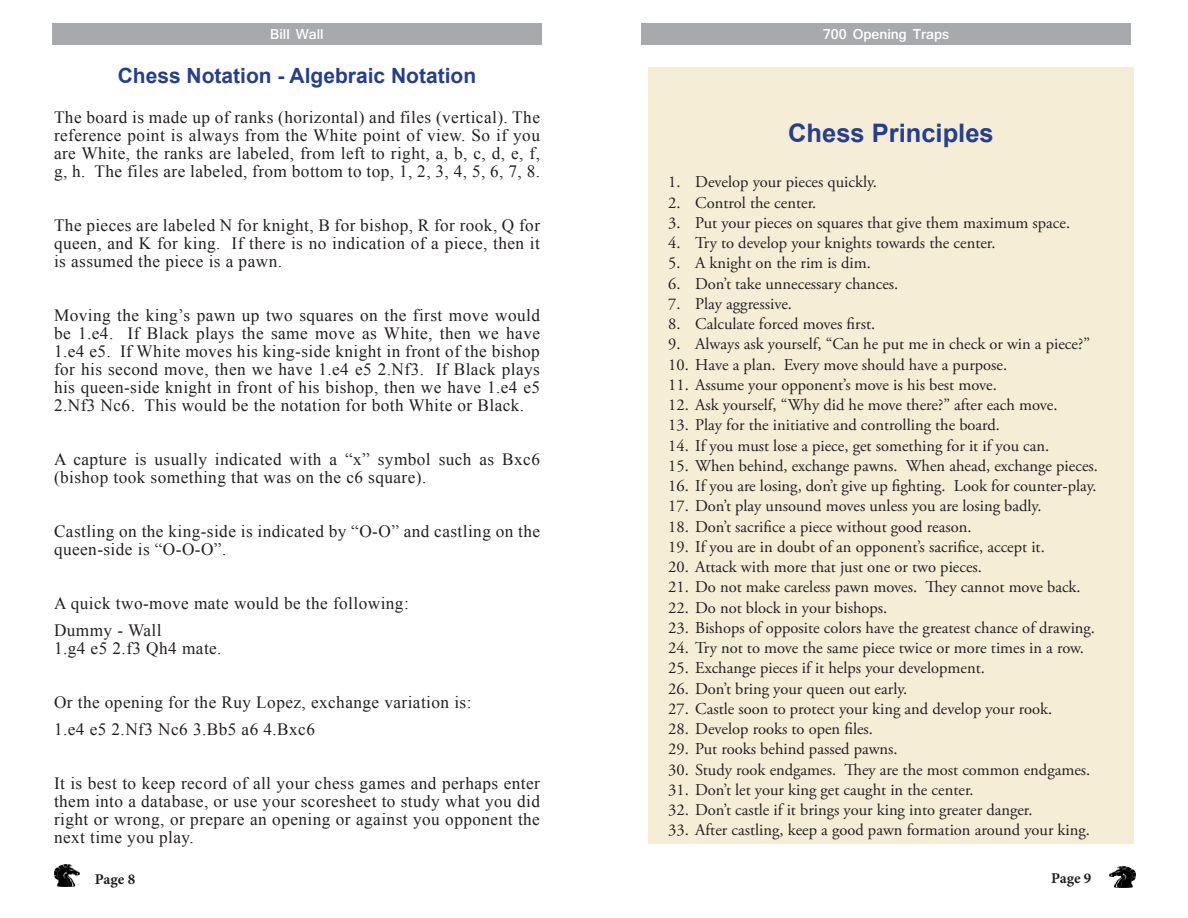
<style>
.page{position:relative;width:1188px;height:918px;background:#fff}
.page>*{position:absolute;margin:0;border:0;box-sizing:border-box;transform-origin:0 0}
.Sub_Headers{font:700 25.5px "Arial";color:#253f8e}
.Sub_Headers-2{font:700 21px "Arial";color:#253f8e}
.Body_Text{font:17.25px/18px "Times New Roman";letter-spacing:.025em;color:#231f20;text-align:justify}
.List{font:17.25px "Times New Roman";letter-spacing:.025em;color:#231f20}
.List-2{font:16.5px "Adobe Garamond Pro";color:#231f20}
.t1{font:700 15px "Shruti";color:#fff}
.t2{font:700 15px "Minion Pro";color:#231f20}
</style>
<div class="page">
<img style="left:54px;top:865px;width:26px;height:21px">
<img style="left:1110px;top:866px;width:26px;height:22px">
<div style="left:642px;top:24px;width:489px;height:21px;background:#a8a9ad"></div>
<div style="left:52px;top:24px;width:490px;height:21px;background:#a8a9ad"></div>
<div style="left:648px;top:68px;width:486px;height:776px;background:#f6edd6"></div>
<p class="t1" style="left:270px;top:25px;width:55px">Bill Wall</p>
<p class="t1" style="left:823px;top:25px;width:128px">700 Opening Traps</p>
<p class="Sub_Headers-2" style="left:118px;top:61px;width:360px">Chess Notation - Algebraic Notation</p>
<p class="Body_Text" style="left:54px;top:108px;width:488px">The board is made up of ranks (horizontal) and files (vertical). The reference point is always from the White point of view. So if you are White, the ranks are labeled, from left to right, a, b, c, d, e, f, g, h. The files are labeled, from bottom to top, 1, 2, 3, 4, 5, 6, 7, 8.</p>
<p class="Body_Text" style="left:54px;top:216px;width:488px">The pieces are labeled N for knight, B for bishop, R for rook, Q for queen, and K for king. If there is no indication of a piece, then it is assumed the piece is a pawn.</p>
<p class="Body_Text" style="left:54px;top:306px;width:488px">Moving the king’s pawn up two squares on the first move would be 1.e4. If Black plays the same move as White, then we have 1.e4 e5. If White moves his king-side knight in front of the bishop for his second move, then we have 1.e4 e5 2.Nf3. If Black plays his queen-side knight in front of his bishop, then we have 1.e4 e5<br>2.Nf3 Nc6. This would be the notation for both White or Black.</p>
<p class="Sub_Headers" style="left:788px;top:116px;width:207px">Chess Principles</p>
<p class="List-2" style="left:668px;top:172px;width:210px">1. Develop your pieces quickly.</p>
<p class="List-2" style="left:668px;top:192px;width:150px">2. Control the center.</p>
<p class="List-2" style="left:668px;top:213px;width:403px">3. Put your pieces on squares that give them maximum space.</p>
<p class="List-2" style="left:668px;top:233px;width:329px">4. Try to develop your knights towards the center.</p>
<p class="List-2" style="left:668px;top:253px;width:204px">5. A knight on the rim is dim.</p>
<p class="List-2" style="left:668px;top:273px;width:232px">6. Don’t take unnecessary chances.</p>
<p class="List-2" style="left:668px;top:294px;width:125px">7. Play aggressive.</p>
<p class="List-2" style="left:668px;top:314px;width:208px">8. Calculate forced moves first.</p>
<p class="List-2" style="left:668px;top:334px;width:423px">9. Always ask yourself, “Can he put me in check or win a piece?”</p>
<p class="List-2" style="left:668px;top:354px;width:340px">10. Have a plan. Every move should have a purpose.</p>
<p class="List-2" style="left:668px;top:375px;width:330px">11. Assume your opponent’s move is his best move.</p>
<p class="List-2" style="left:668px;top:395px;width:391px">12. Ask yourself, “Why did he move there?” after each move.</p>
<p class="List-2" style="left:668px;top:415px;width:333px">13. Play for the initiative and controlling the board.</p>
<p class="List-2" style="left:668px;top:435px;width:383px">14. If you must lose a piece, get something for it if you can.</p>
<p class="List-2" style="left:668px;top:456px;width:431px">15. When behind, exchange pawns. When ahead, exchange pieces.</p>
<p class="List-2" style="left:668px;top:476px;width:430px">16. If you are losing, don’t give up fighting. Look for counter-play.</p>
<p class="List-2" style="left:668px;top:496px;width:375px">17. Don’t play unsound moves unless you are losing badly.</p>
<p class="List-2" style="left:668px;top:516px;width:305px">18. Don’t sacrifice a piece without good reason.</p>
<p class="List-2" style="left:668px;top:537px;width:378px">19. If you are in doubt of an opponent’s sacrifice, accept it.</p>
<p class="List-2" style="left:668px;top:557px;width:315px">20. Attack with more that just one or two pieces.</p>
<p class="List-2" style="left:668px;top:577px;width:414px">21. Do not make careless pawn moves. They cannot move back.</p>
<p class="List-2" style="left:668px;top:597px;width:221px">22. Do not block in your bishops.</p>
<p class="List-2" style="left:668px;top:618px;width:428px">23. Bishops of opposite colors have the greatest chance of drawing.</p>
<p class="List-2" style="left:668px;top:638px;width:417px">24. Try not to move the same piece twice or more times in a row.</p>
<p class="List-2" style="left:668px;top:658px;width:318px">25. Exchange pieces if it helps your development.</p>
<p class="List-2" style="left:668px;top:678px;width:241px">26. Don’t bring your queen out early.</p>
<p class="List-2" style="left:668px;top:699px;width:385px">27. Castle soon to protect your king and develop your rook.</p>
<p class="List-2" style="left:668px;top:719px;width:206px">28. Develop rooks to open files.</p>
<p class="List-2" style="left:668px;top:739px;width:231px">29. Put rooks behind passed pawns.</p>
<p class="List-2" style="left:668px;top:759px;width:424px">30. Study rook endgames. They are the most common endgames.</p>
<p class="List-2" style="left:668px;top:780px;width:307px">31. Don’t let your king get caught in the center.</p>
<p class="List-2" style="left:668px;top:800px;width:366px">32. Don’t castle if it brings your king into greater danger.</p>
<p class="List-2" style="left:668px;top:820px;width:423px">33. After castling, keep a good pawn formation around your king.</p>
<p class="Body_Text" style="left:54px;top:450px;width:488px">A capture is usually indicated with a “x” symbol such as Bxc6 (bishop took something that was on the c6 square).</p>
<p class="Body_Text" style="left:54px;top:522px;width:488px">Castling on the king-side is indicated by “O-O” and castling on the queen-side is “O-O-O”.</p>
<p class="Body_Text" style="left:54px;top:594px;width:356px">A quick two-move mate would be the following:</p>
<p class="List" style="left:54px;top:619px;width:109px">Dummy - Wall</p>
<p class="List" style="left:54px;top:637px;width:169px">1.g4 e5 2.f3 Qh4 mate.</p>
<p class="Body_Text" style="left:54px;top:693px;width:419px">Or the opening for the Ruy Lopez, exchange variation is:</p>
<p class="Body_Text" style="left:54px;top:720px;width:263px">1.e4 e5 2.Nf3 Nc6 3.Bb5 a6 4.Bxc6</p>
<p class="Body_Text" style="left:54px;top:774px;width:487px">It is best to keep record of all your chess games and perhaps enter them into a database, or use your scoresheet to study what you did right or wrong, or prepare an opening or against you opponent the next time you play.</p>
<p class="t2" style="left:95px;top:869px;width:42px">Page 8</p>
<p class="t2" style="left:1051px;top:868px;width:42px">Page 9</p>
</div>
